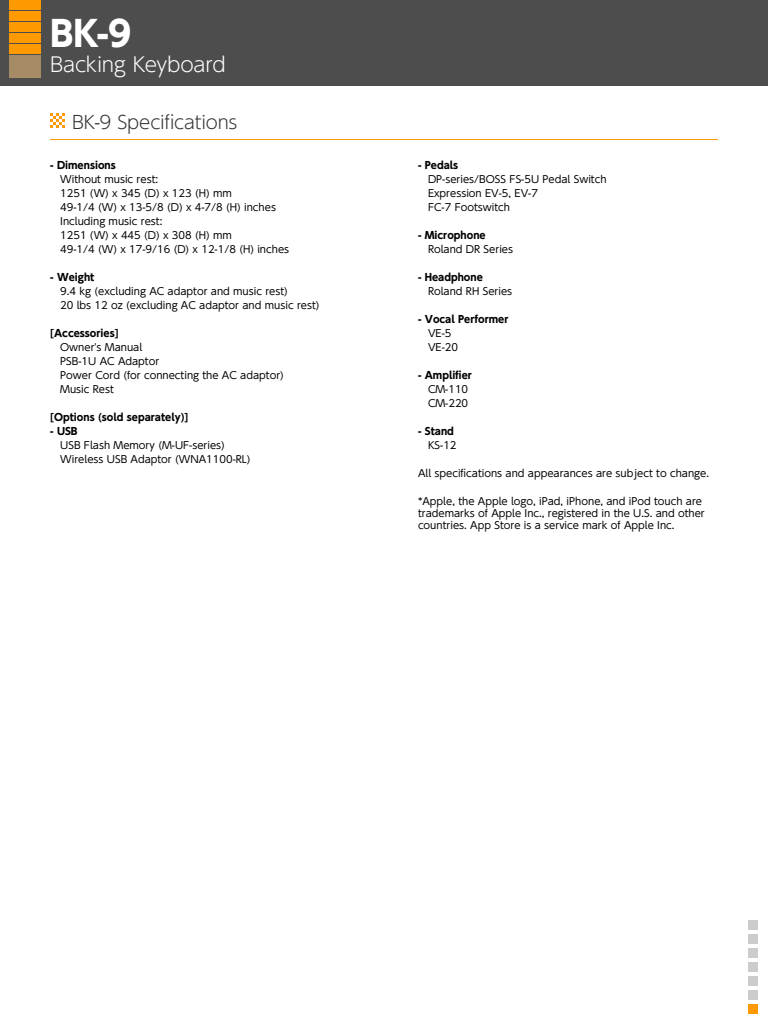
<style>
.page{position:relative;width:768px;height:1024px;background:#fff}
.page>*{position:absolute;margin:0;border:0;box-sizing:border-box;transform-origin:0 0}
.t1{font:700 35px "UD Shin Go Pro";color:#fff}
.t2{font:300 20px "UD Shin Go Pro";letter-spacing:-.01em;color:#fff}
.t3{font:300 18px "UD Shin Go Pro";letter-spacing:-.015em;color:#333}
.t4{font:10px/14px "UD Shin Go Pro";color:#000}
.t5{font:700 10px "UD Shin Go Pro";color:#000}
</style>
<div class="page">
<div style="left:0;top:0;width:768px;height:86px;background:#4d4d4d"></div>
<div style="left:9px;top:0;width:32px;height:10px;background:#f90"></div>
<div style="left:9px;top:11px;width:32px;height:10px;background:#f90"></div>
<div style="left:9px;top:22px;width:32px;height:10px;background:#f90"></div>
<div style="left:9px;top:33px;width:32px;height:10px;background:#f90"></div>
<div style="left:9px;top:44px;width:32px;height:10px;background:#f90"></div>
<div style="left:9px;top:55px;width:32px;height:23px;background:#a58c66"></div>
<svg style="left:50px;top:113px;width:15px;height:15px"></svg>
<hr style="left:50px;top:139px;width:668px;height:1px;background:#f90">
<div style="left:748px;top:920px;width:10px;height:10px;background:#ccc"></div>
<div style="left:748px;top:976px;width:10px;height:10px;background:#ccc"></div>
<div style="left:748px;top:962px;width:10px;height:10px;background:#ccc"></div>
<div style="left:748px;top:948px;width:10px;height:10px;background:#ccc"></div>
<div style="left:748px;top:990px;width:10px;height:10px;background:#ccc"></div>
<div style="left:748px;top:934px;width:10px;height:10px;background:#ccc"></div>
<div style="left:748px;top:1004px;width:10px;height:10px;background:#f90"></div>
<h1 class="t1" style="left:50px;top:5px;width:83px">BK-9</h1>
<h2 class="t2" style="left:50px;top:48px;width:177px">Backing Keyboard</h2>
<h3 class="t3" style="left:72px;top:107px;width:167px">BK-9 Specifications</h3>
<p class="t5" style="left:50px;top:157px;width:67px">- Dimensions</p>
<p class="t4" style="left:60px;top:172px;width:230px">Without music rest:<br>1251 (W) x 345 (D) x 123 (H) mm<br>49-1/4 (W) x 13-5/8 (D) x 4-7/8 (H) inches<br>Including music rest:<br>1251 (W) x 445 (D) x 308 (H) mm<br>49-1/4 (W) x 17-9/16 (D) x 12-1/8 (H) inches</p>
<p class="t5" style="left:50px;top:269px;width:46px">- Weight</p>
<p class="t4" style="left:60px;top:284px;width:261px">9.4 kg (excluding AC adaptor and music rest)<br>20 lbs 12 oz (excluding AC adaptor and music rest)</p>
<p class="t5" style="left:50px;top:325px;width:70px">[Accessories]</p>
<p class="t4" style="left:60px;top:340px;width:225px">Owner's Manual<br>PSB-1U AC Adaptor<br>Power Cord (for connecting the AC adaptor)<br>Music Rest</p>
<p class="t5" style="left:50px;top:409px;width:140px">[Options (sold separately)]</p>
<p class="t5" style="left:50px;top:423px;width:29px">- USB</p>
<p class="t4" style="left:60px;top:438px;width:192px">USB Flash Memory (M-UF-series)<br>Wireless USB Adaptor (WNA1100-RL)</p>
<p class="t5" style="left:418px;top:157px;width:42px">- Pedals</p>
<p class="t4" style="left:428px;top:172px;width:180px">DP-series/BOSS FS-5U Pedal Switch<br>Expression EV-5, EV-7<br>FC-7 Footswitch</p>
<p class="t5" style="left:418px;top:227px;width:69px">- Microphone</p>
<p class="t4" style="left:428px;top:242px;width:87px">Roland DR Series</p>
<p class="t5" style="left:418px;top:269px;width:66px">- Headphone</p>
<p class="t4" style="left:428px;top:284px;width:86px">Roland RH Series</p>
<p class="t5" style="left:418px;top:311px;width:92px">- Vocal Performer</p>
<p class="t4" style="left:428px;top:326px;width:32px">VE-5<br>VE-20</p>
<p class="t5" style="left:418px;top:367px;width:56px">- Amplifier</p>
<p class="t4" style="left:428px;top:382px;width:42px">CM-110<br>CM-220</p>
<p class="t5" style="left:418px;top:423px;width:37px">- Stand</p>
<p class="t4" style="left:428px;top:438px;width:30px">KS-12</p>
<p class="t4" style="left:418px;top:466px;width:293px">All specifications and appearances are subject to change.</p>
<p class="t4" style="left:418px;top:495px;width:288px;line-height:12px">*Apple, the Apple logo, iPad, iPhone, and iPod touch are trademarks of Apple Inc., registered in the U.S. and other countries. App Store is a service mark of Apple Inc.</p>
</div>
